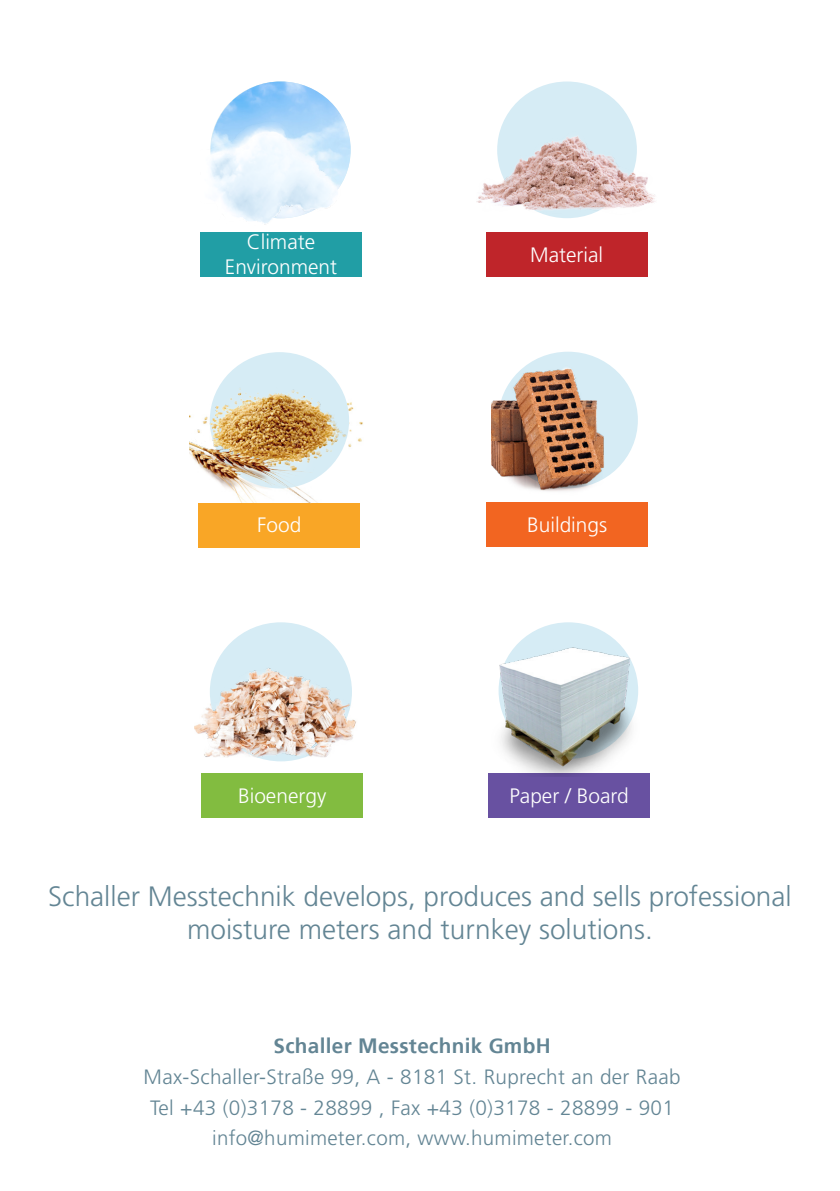
<style>
.page{position:relative;width:840px;height:1191px;background:#fff}
.page>*{position:absolute;margin:0;border:0;box-sizing:border-box;transform-origin:0 0}
.t1{font:300 28px/33.6px "Frutiger LT Std";color:#638594;text-align:center}
.t2{font:300 20.8px/31px "Frutiger LT Std";letter-spacing:.015em;color:#638594;text-align:center}
.t3{font:300 20.8px/25px "Frutiger LT Std";color:#fff;text-align:center}
.t4{font:700 20.8px "Frutiger LT Std";letter-spacing:.015em;color:#638594}
.t5{font:300 20.4px "Frutiger LT Std";letter-spacing:.015em;color:#638594}
</style>
<div class="page">
<img style="left:220px;top:81px;width:121px;height:34px">
<div style="left:200px;top:232px;width:162px;height:45px;background:#219ea5"></div>
<img style="left:210px;top:115px;width:141px;height:110px">
<div style="left:485px;top:232px;width:162px;height:45px;background:#bf252a"></div>
<div style="left:497px;top:81px;width:139px;height:137px;background:#d6ecf5;border-radius:50%"></div>
<img style="left:476px;top:107px;width:179px;height:111px">
<div style="left:210px;top:352px;width:139px;height:136px;background:#d6ecf5;border-radius:50%"></div>
<div style="left:198px;top:502px;width:162px;height:45px;background:#f9a626"></div>
<img style="left:189px;top:364px;width:170px;height:139px">
<div style="left:498px;top:352px;width:139px;height:136px;background:#d6ecf5;border-radius:50%"></div>
<div style="left:486px;top:502px;width:161px;height:45px;background:#f26521"></div>
<img style="left:610px;top:366px;width:28px;height:109px">
<img style="left:491px;top:364px;width:119px;height:127px">
<div style="left:210px;top:622px;width:142px;height:139px;background:#d6ecf5;border-radius:50%"></div>
<div style="left:201px;top:773px;width:162px;height:44px;background:#82bc40"></div>
<img style="left:202px;top:655px;width:154px;height:102px">
<div style="left:498px;top:622px;width:139px;height:137px;background:#d6ecf5;border-radius:50%"></div>
<div style="left:488px;top:773px;width:161px;height:44px;background:#6851a1"></div>
<img style="left:498px;top:648px;width:140px;height:128px">
<p class="t3" style="left:225px;top:230px;width:113px">Climate<br>Environment</p>
<p class="t3" style="left:530px;top:242px;width:74px">Material</p>
<p class="t3" style="left:257px;top:513px;width:46px">Food</p>
<p class="t3" style="left:527px;top:512px;width:81px">Buildings</p>
<p class="t3" style="left:238px;top:783px;width:90px">Bioenergy</p>
<p class="t3" style="left:509px;top:783px;width:120px">Paper / Board</p>
<h1 class="t1" style="left:48px;top:879px;width:744px">Schaller Messtechnik develops, produces and sells professional moisture meters and turnkey solutions.</h1>
<p class="t4" style="left:273px;top:1033px;width:278px">Schaller Messtechnik GmbH</p>
<p class="t2" style="left:143px;top:1061px;width:538px">Max-Schaller-Straße 99, A - 8181 St. Ruprecht an der Raab<br>Tel +43 (0)3178 - 28899 , Fax +43 (0)3178 - 28899 - 901</p>
<p class="t5" style="left:212px;top:1126px;width:401px">info@humimeter.com, www.humimeter.com</p>
</div>
